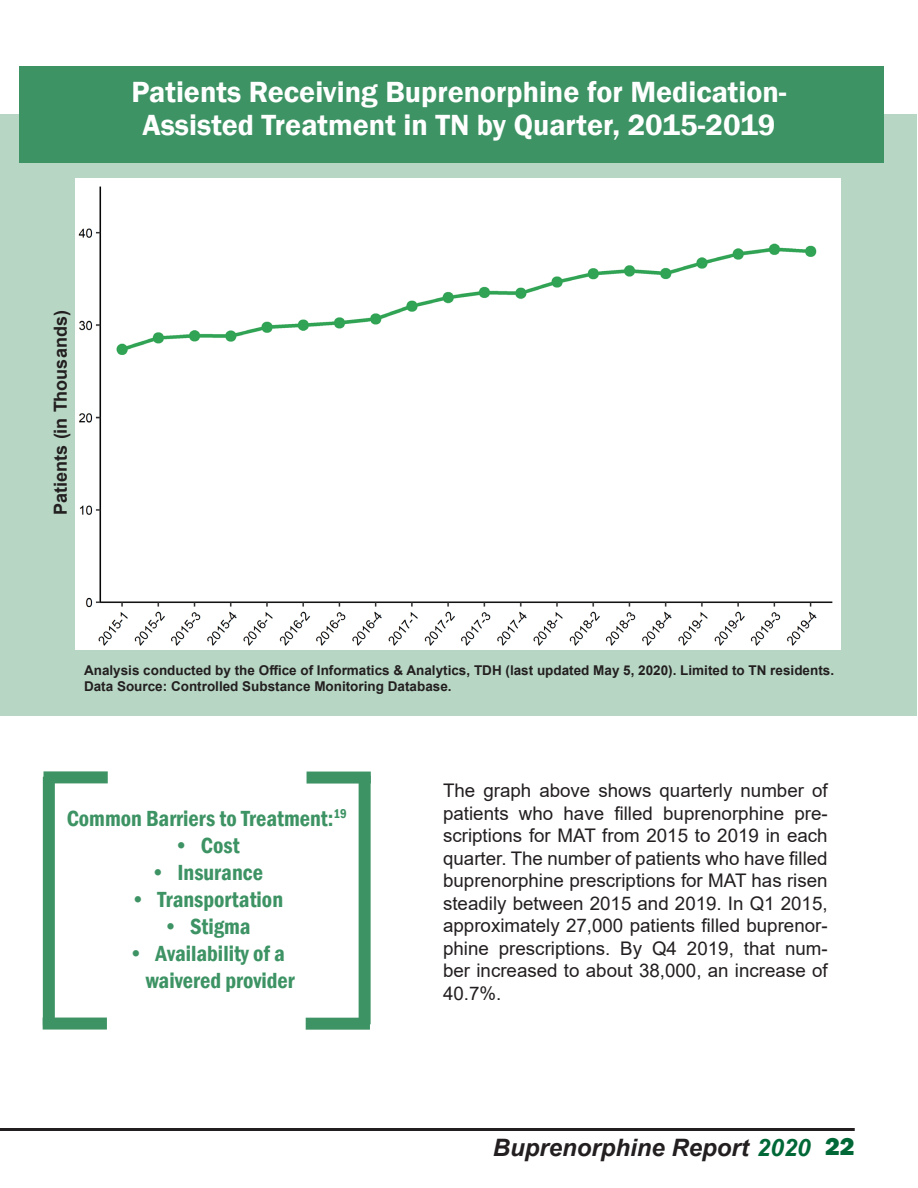
<style>
.page{position:relative;width:918px;height:1188px;background:#fff}
.page>*{position:absolute;margin:0;border:0;box-sizing:border-box;transform-origin:0 0}
.t1{font:600 30px "Franklin Gothic";color:#fff}
.t2{font:italic 700 24px "Arial";color:#231f20}
.t3{font:600 condensed 22.5px/27px "Franklin Gothic";color:#3d9364}
.t4{font:18.75px/22.5px "Arial";color:#231f20;text-align:justify}
.t5{font:700 18px "Arial";color:#231f20}
.t6{font:700 13.5px/16.2px "Arial";color:#231f20}
.s1{color:#006837}
.s2{font-family:"Franklin Gothic";font-weight:800;font-style:normal;font-size:25.5px;color:#006837}
</style>
<div class="page">
<hr style="left:0;top:1128px;width:855px;height:3px;background:#231f20">
<div style="left:0;top:115px;width:916px;height:601px;background:#b7d6c4"></div>
<div style="left:76px;top:178px;width:764px;height:471px;background:#fff"></div>
<div style="left:19px;top:66px;width:864px;height:97px;background:#3d9364"></div>
<div style="left:44px;top:771px;width:64px;height:12px;background:#3d9364"></div>
<div style="left:43px;top:1018px;width:64px;height:12px;background:#3d9364"></div>
<div style="left:43px;top:777px;width:12px;height:248px;background:#3d9364"></div>
<div style="left:306px;top:1018px;width:64px;height:12px;background:#3d9364"></div>
<div style="left:307px;top:772px;width:64px;height:12px;background:#3d9364"></div>
<div style="left:359px;top:776px;width:12px;height:248px;background:#3d9364"></div>
<p class="t1" style="left:131px;top:74px;width:657px">Patients Receiving Buprenorphine for Medication-</p>
<p class="t1" style="left:142px;top:107px;width:635px">Assisted Treatment in TN by Quarter, 2015-2019</p>
<p class="t5" style="left:48px;top:515px;width:206px;rotate:-90deg">Patients (in Thousands)</p>
<p class="t6" style="left:84px;top:662px;width:752px">Analysis conducted by the Office of Informatics &amp; Analytics, TDH (last updated May 5, 2020). Limited to TN residents.<br>Data Source: Controlled Substance Monitoring Database.</p>
<p class="t3" style="left:67px;top:804px;width:282px">Common Barriers to Treatment:<sup>19</sup></p>
<p class="t3" style="left:174px;top:831px;width:67px">• Cost</p>
<p class="t3" style="left:151px;top:858px;width:114px">• Insurance</p>
<p class="t3" style="left:131px;top:885px;width:154px">• Transportation</p>
<p class="t3" style="left:163px;top:912px;width:89px">• Stigma</p>
<p class="t3" style="left:146px;top:939px;width:151px;text-indent:-17px">• Availability of a waivered provider</p>
<p class="t4" style="left:443px;top:779px;width:386px">The graph above shows quarterly number of patients who have filled buprenorphine pre&shy;scriptions for MAT from 2015 to 2019 in each quarter. The number of patients who have filled buprenorphine prescriptions for MAT has risen steadily between 2015 and 2019. In Q1 2015, approximately 27,000 patients filled buprenor&shy;phine prescriptions. By Q4 2019, that num&shy;ber increased to about 38,000, an increase of 40.7%.</p>
<p class="t2" style="left:493px;top:1131px;width:363px">Buprenorphine Report <span class="s1">2020</span> <span class="s2">22</span></p>
</div>
